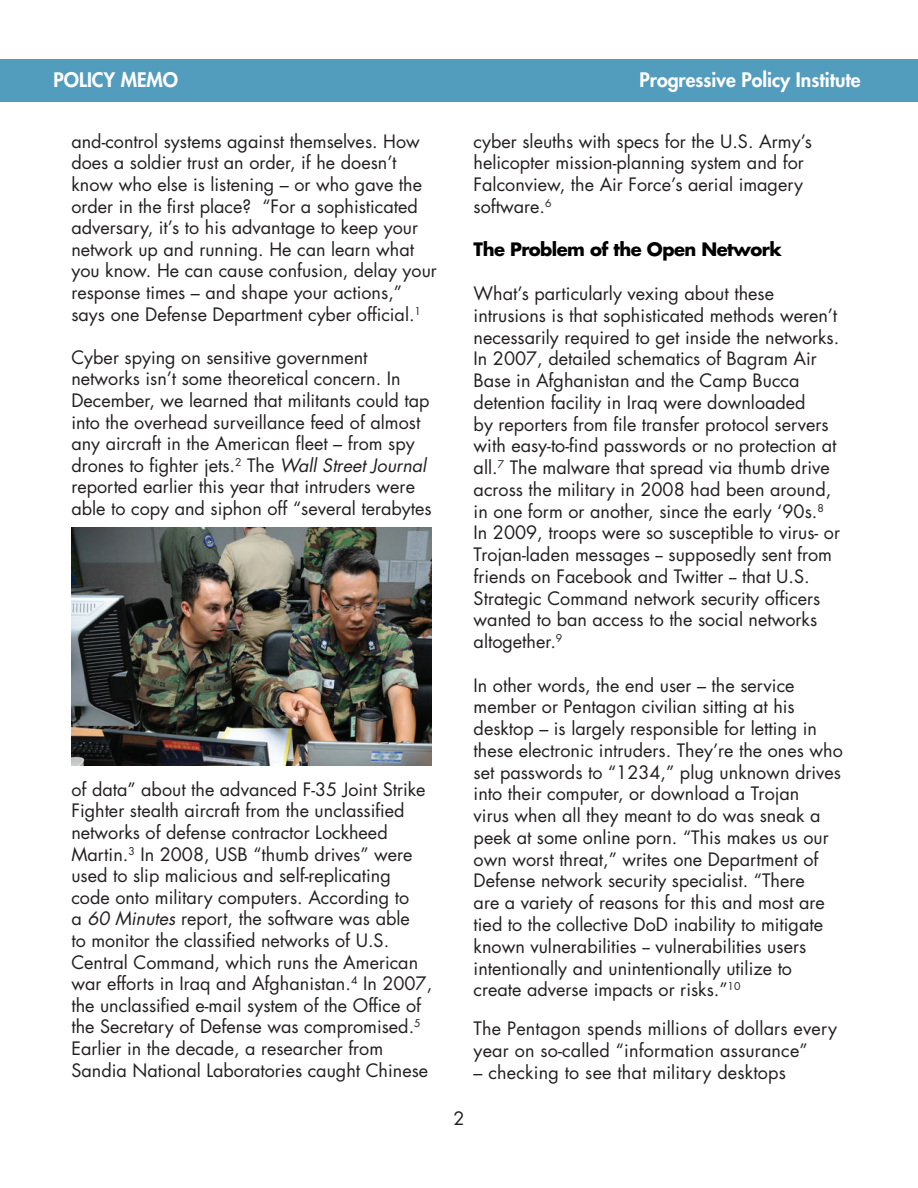
<style>
.page{position:relative;width:918px;height:1188px;background:#fff}
.page>*{position:absolute;margin:0;border:0;box-sizing:border-box;transform-origin:0 0}
.t1{font:800 19.5px "Futura";color:#fff}
.t2{font:18px/21.8px "Futura";color:#231f20}
.t3{font:700 18px "Futura";letter-spacing:-.03em;color:#000}
.s1{font-style:italic}
</style>
<div class="page">
<div style="left:0;top:59px;width:918px;height:43px;background:#529cbe"></div>
<img style="left:71px;top:527px;width:361px;height:238px">
<p class="t1" style="left:54px;top:68px;width:126px">POLICY MEMO</p>
<p class="t1" style="left:640px;top:68px;width:223px">Progressive Policy Institute</p>
<p class="t2" style="left:71px;top:130px;width:367px">and-control systems against themselves. How does a soldier trust an order, if he doesn’t know who else is listening – or who gave the order in the first place? “For a sophisticated adversary, it’s to his advantage to keep your network up and running. He can learn what you know. He can cause confusion, delay your response times – and shape your actions,” says one Defense Department cyber official.<sup>1</sup></p>
<p class="t2" style="left:71px;top:346px;width:362px">Cyber spying on sensitive government networks isn’t some theoretical concern. In December, we learned that militants could tap into the overhead surveillance feed of almost any aircraft in the American fleet – from spy drones to fighter jets.<sup>2</sup> The <span class="s1">Wall Street Journal </span>reported earlier this year that intruders were able to copy and siphon off “several terabytes</p>
<p class="t2" style="left:71px;top:778px;width:362px">of data” about the advanced F-35 Joint Strike Fighter stealth aircraft from the unclassified networks of defense contractor Lockheed Martin.<sup>3</sup> In 2008, USB “thumb drives” were used to slip malicious and self-replicating code onto military computers. According to<br>a <span class="s1">60 Minutes</span> report, the software was able<br>to monitor the classified networks of U.S.<br>Central Command, which runs the American war efforts in Iraq and Afghanistan.<sup>4</sup> In 2007, the unclassified e-mail system of the Office of the Secretary of Defense was compromised.<sup>5<br></sup>Earlier in the decade, a researcher from Sandia National Laboratories caught Chinese</p>
<p class="t2" style="left:474px;top:130px;width:340px">cyber sleuths with specs for the U.S. Army’s helicopter mission-planning system and for Falconview, the Air Force’s aerial imagery software.<sup>6</sup></p>
<p class="t3" style="left:474px;top:238px;width:310px">The Problem of the Open Network</p>
<p class="t2" style="left:474px;top:283px;width:368px">What’s particularly vexing about these intrusions is that sophisticated methods weren’t necessarily required to get inside the networks.<br>In 2007, detailed schematics of Bagram Air Base in Afghanistan and the Camp Bucca detention facility in Iraq were downloaded<br>by reporters from file transfer protocol servers with easy-to-find passwords or no protection at all.<sup>7</sup> The malware that spread via thumb drive across the military in 2008 had been around, in one form or another, since the early ‘90s.<sup>8<br></sup>In 2009, troops were so susceptible to virus- or Trojan-laden messages -- supposedly sent from friends on Facebook and Twitter -- that U.S.<br>Strategic Command network security officers wanted to ban access to the social networks altogether.<sup>9</sup></p>
<p class="t2" style="left:474px;top:674px;width:371px">In other words, the end user – the service member or Pentagon civilian sitting at his desktop – is largely responsible for letting in these electronic intruders. They’re the ones who set passwords to “1234,” plug unknown drives into their computer, or download a Trojan<br>virus when all they meant to do was sneak a peek at some online porn. “This makes us our own worst threat,” writes one Department of Defense network security specialist. “There<br>are a variety of reasons for this and most are tied to the collective DoD inability to mitigate known vulnerabilities -- vulnerabilities users intentionally and unintentionally utilize to create adverse impacts or risks.”<sup>10</sup></p>
<p class="t2" style="left:474px;top:1018px;width:365px">The Pentagon spends millions of dollars every year on so-called “information assurance”</p>
<p class="t2" style="left:474px;top:1061px;width:314px">– checking to see that military desktops</p>
<p class="t2" style="left:453px;top:1108px;width:13px">2</p>
</div>
